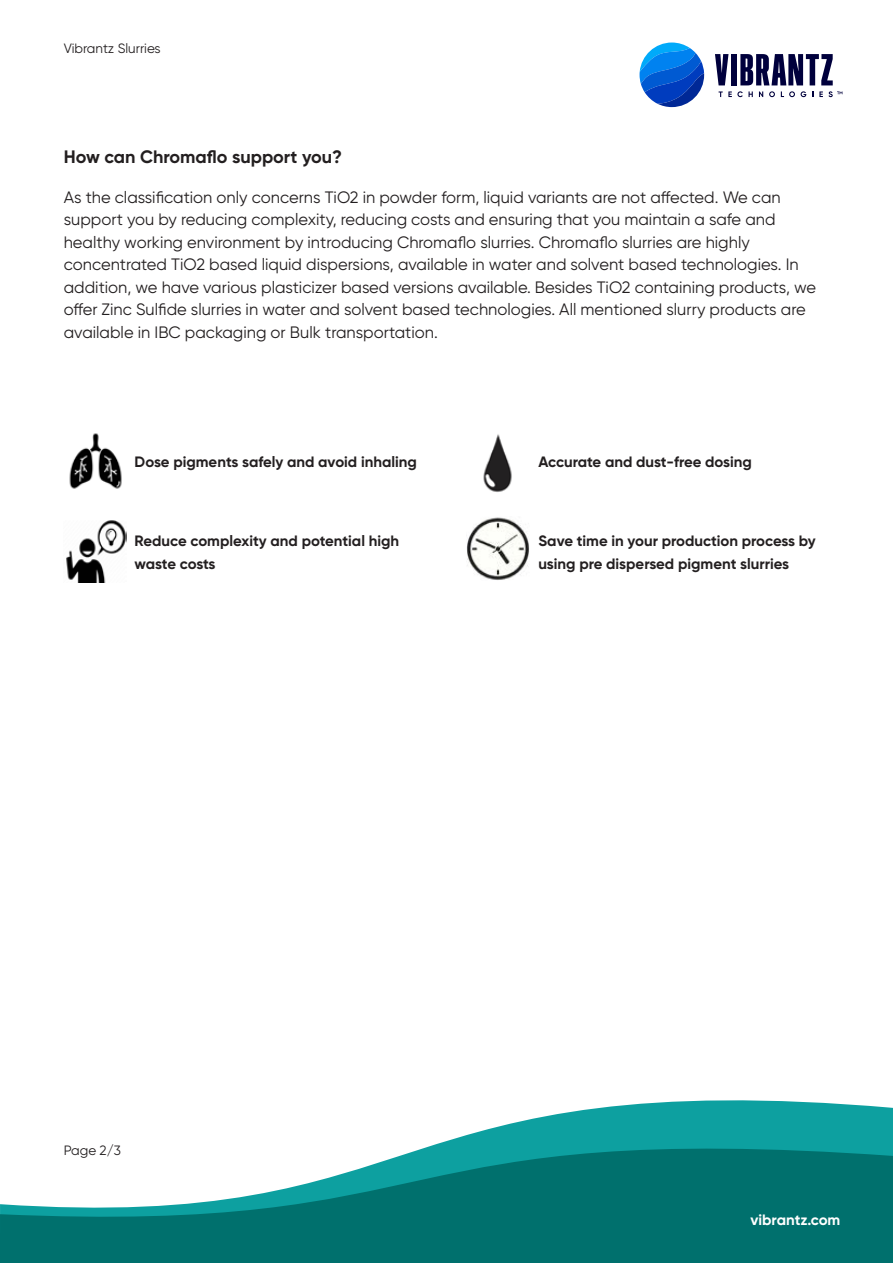
<style>
.page{position:relative;width:893px;height:1263px;background:#fff}
.page>*{position:absolute;margin:0;border:0;box-sizing:border-box;transform-origin:0 0}
._02_Heading_3{font:700 18px "Gilroy";color:#231f20}
._01_Body_Text{font:16.5px/22.5px "Gilroy";color:#231f20}
._02_Heading_3-2{font:700 15px/22.5px "Gilroy";color:#231f20}
.t1{font:700 15px "Gilroy";color:#fff}
._09_Folio{font:13.5px "Gilroy";color:#231f20}
</style>
<div class="page">
<svg style="left:715px;top:54px;width:13px;height:31px"></svg>
<div style="left:731px;top:54px;width:6px;height:31px;background:#00003c"></div>
<svg style="left:740px;top:54px;width:93px;height:31px"></svg>
<svg style="left:719px;top:91px;width:34px;height:6px"></svg>
<svg style="left:759px;top:91px;width:4px;height:6px"></svg>
<svg style="left:769px;top:91px;width:6px;height:6px"></svg>
<svg style="left:781px;top:91px;width:14px;height:6px"></svg>
<svg style="left:801px;top:91px;width:5px;height:6px"></svg>
<svg style="left:819px;top:91px;width:23px;height:6px"></svg>
<svg style="left:640px;top:43px;width:64px;height:64px"></svg>
<svg style="left:532px;top:1100px;width:361px;height:19px;fill:#0da0a0"></svg>
<svg style="left:0;top:1119px;width:893px;height:144px;fill:#00706d"></svg>
<img style="left:69px;top:433px;width:53px;height:56px">
<img style="left:66px;top:520px;width:61px;height:62px">
<img style="left:483px;top:434px;width:29px;height:58px">
<img style="left:467px;top:517px;width:62px;height:63px">
<p class="_09_Folio" style="left:64px;top:40px;width:98px">Vibrantz Slurries</p>
<p class="_02_Heading_3" style="left:64px;top:146px;width:280px">How can Chromaflo support you?</p>
<p class="_01_Body_Text" style="left:64px;top:186px;width:754px">As the classification only concerns TiO2 in powder form, liquid variants are not affected. We can support you by reducing complexity, reducing costs and ensuring that you maintain a safe and healthy working environment by introducing Chromaflo slurries. Chromaflo slurries are highly concentrated TiO2 based liquid dispersions, available in water and solvent based technologies. In addition, we have various plasticizer based versions available. Besides TiO2 containing products, we offer Zinc Sulfide slurries in water and solvent based technologies. All mentioned slurry products are available in IBC packaging or Bulk transportation.</p>
<p class="_02_Heading_3-2" style="left:135px;top:450px;width:284px">Dose pigments safely and avoid inhaling</p>
<p class="_02_Heading_3-2" style="left:538px;top:450px;width:215px">Accurate and dust-free dosing</p>
<p class="_02_Heading_3-2" style="left:135px;top:529px;width:266px">Reduce complexity and potential high waste costs</p>
<p class="_02_Heading_3-2" style="left:538px;top:529px;width:279px">Save time in your production process by using pre dispersed pigment slurries</p>
<p class="_09_Folio" style="left:64px;top:1142px;width:59px">Page 2/3</p>
<p class="t1" style="left:750px;top:1210px;width:91px">vibrantz.com</p>
</div>
